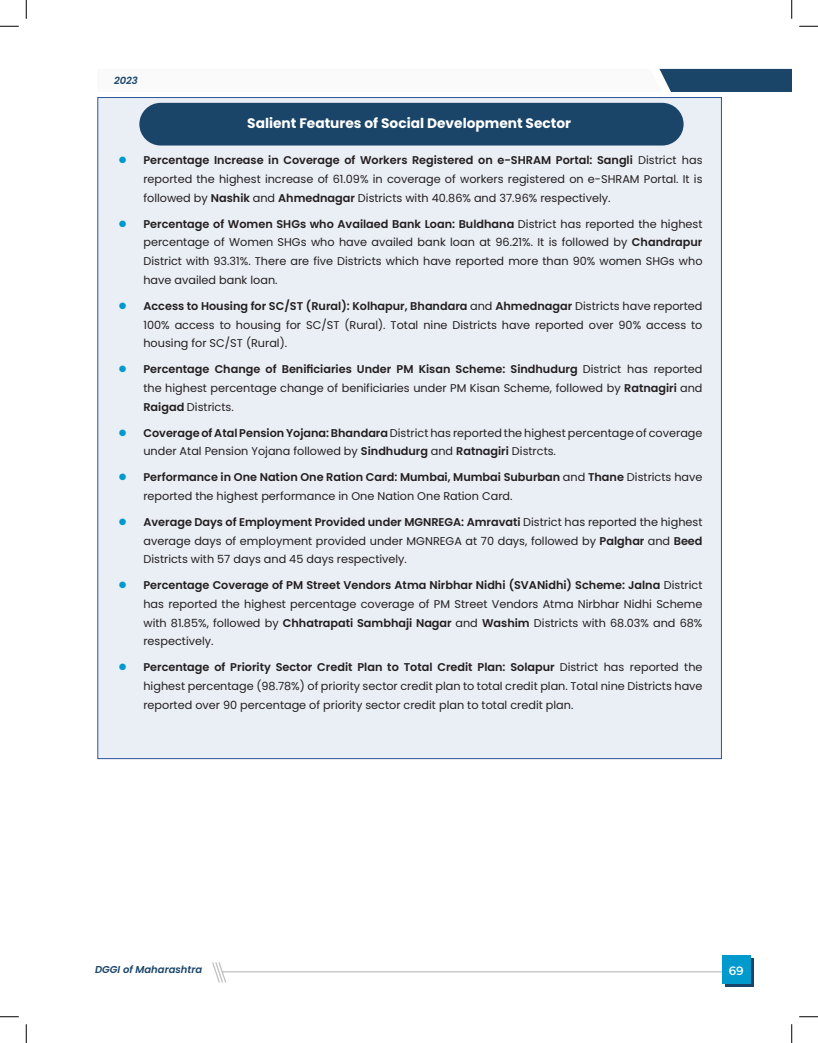
<style>
.page{position:relative;width:818px;height:1043px;background:#fff}
.page>*{position:absolute;margin:0;border:0;box-sizing:border-box;transform-origin:0 0}
.boldwithbackground{font:700 13.75px "Poppins";color:#fff}
.t1{font:12.12px "Montserrat";color:#fff}
.t2{font:11.25px/18.8px "Poppins";color:#231f20;text-align:justify}
.t3{font:italic 600 10px "Poppins";color:#1a4568}
.s1{font-weight:600}
</style>
<div class="page">
<hr style="left:222px;top:971px;width:499px;height:1px;background:#808080">
<svg style="left:725px;top:958px;width:28px;height:28px"></svg>
<div style="left:721px;top:955px;width:29px;height:29px;background:#009acd"></div>
<svg style="left:212px;top:962px;width:15px;height:21px"></svg>
<div style="left:659px;top:69px;width:132px;height:23px;background:#1a4568"></div>
<div style="left:97px;top:97px;width:624px;height:662px;background:#eaeef5;border:1px solid #2e5496"></div>
<div style="left:139px;top:103px;width:544px;height:42px;background:#1a4568;border-radius:21px"></div>
<svg style="left:0;top:25px;width:19px;height:2px"></svg>
<svg style="left:799px;top:25px;width:19px;height:2px"></svg>
<svg style="left:0;top:1016px;width:19px;height:1px"></svg>
<svg style="left:799px;top:1016px;width:19px;height:1px"></svg>
<svg style="left:25px;top:0;width:2px;height:19px"></svg>
<svg style="left:25px;top:1024px;width:2px;height:18px"></svg>
<svg style="left:791px;top:0;width:1px;height:19px"></svg>
<svg style="left:791px;top:1024px;width:1px;height:18px"></svg>
<p class="t3" style="left:114px;top:74px;width:25px">2023</p>
<p class="boldwithbackground" style="left:247px;top:115px;width:325px">Salient Features of Social Development Sector</p>
<p class="t2" style="left:143px;top:151px;width:560px"><span class="s1">Percentage Increase in Coverage of Workers Registered on e-SHRAM Portal: Sangli</span> District has reported the highest increase of 61.09% in coverage of workers registered on e-SHRAM Portal. It is followed by <span class="s1">Nashik</span> and <span class="s1">Ahmednagar</span> Districts with 40.86% and 37.96% respectively.</p>
<p class="t2" style="left:143px;top:214px;width:560px"><span class="s1">Percentage of Women SHGs who Availaed Bank Loan: Buldhana</span> District has reported the highest percentage of Women SHGs who have availed bank loan at 96.21%. It is followed by <span class="s1">Chandrapur </span>District with 93.31%. There are five Districts which have reported more than 90% women SHGs who have availed bank loan.</p>
<p class="t2" style="left:143px;top:296px;width:560px"><span class="s1">Access to Housing for SC/ST (Rural): Kolhapur, Bhandara</span> and <span class="s1">Ahmednagar</span> Districts have reported 100% access to housing for SC/ST (Rural). Total nine Districts have reported over 90% access to housing for SC/ST (Rural).</p>
<p class="t2" style="left:143px;top:360px;width:560px"><span class="s1">Percentage Change of Benificiaries Under PM Kisan Scheme: Sindhudurg</span> District has reported the highest percentage change of benificiaries under PM Kisan Scheme, followed by <span class="s1">Ratnagiri</span> and <span class="s1">Raigad</span> Districts.</p>
<p class="t2" style="left:143px;top:423px;width:560px"><span class="s1">Coverage of Atal Pension Yojana: Bhandara</span> District has reported the highest percentage of coverage under Atal Pension Yojana followed by <span class="s1">Sindhudurg</span> and <span class="s1">Ratnagiri</span> Distrcts.</p>
<p class="t2" style="left:143px;top:468px;width:560px"><span class="s1">Performance in One Nation One Ration Card: Mumbai, Mumbai Suburban</span> and <span class="s1">Thane</span> Districts have reported the highest performance in One Nation One Ration Card.</p>
<p class="t2" style="left:143px;top:512px;width:560px"><span class="s1">Average Days of Employment Provided under MGNREGA: Amravati</span> District has reported the highest average days of employment provided under MGNREGA at 70 days, followed by <span class="s1">Palghar</span> and <span class="s1">Beed </span>Districts with 57 days and 45 days respectively.</p>
<p class="t2" style="left:143px;top:576px;width:560px"><span class="s1">Percentage Coverage of PM Street Vendors Atma Nirbhar Nidhi (SVANidhi) Scheme: Jalna</span> District has reported the highest percentage coverage of PM Street Vendors Atma Nirbhar Nidhi Scheme with 81.85%, followed by <span class="s1">Chhatrapati Sambhaji Nagar</span> and <span class="s1">Washim</span> Districts with 68.03% and 68% respectively.</p>
<p class="t2" style="left:143px;top:658px;width:560px"><span class="s1">Percentage of Priority Sector Credit Plan to Total Credit Plan: Solapur</span> District has reported the highest percentage (98.78%) of priority sector credit plan to total credit plan. Total nine Districts have reported over 90 percentage of priority sector credit plan to total credit plan.</p>
<p class="t3" style="left:95px;top:963px;width:109px">DGGI of Maharashtra</p>
<p class="t1" style="left:728px;top:962px;width:16px">69</p>
</div>
